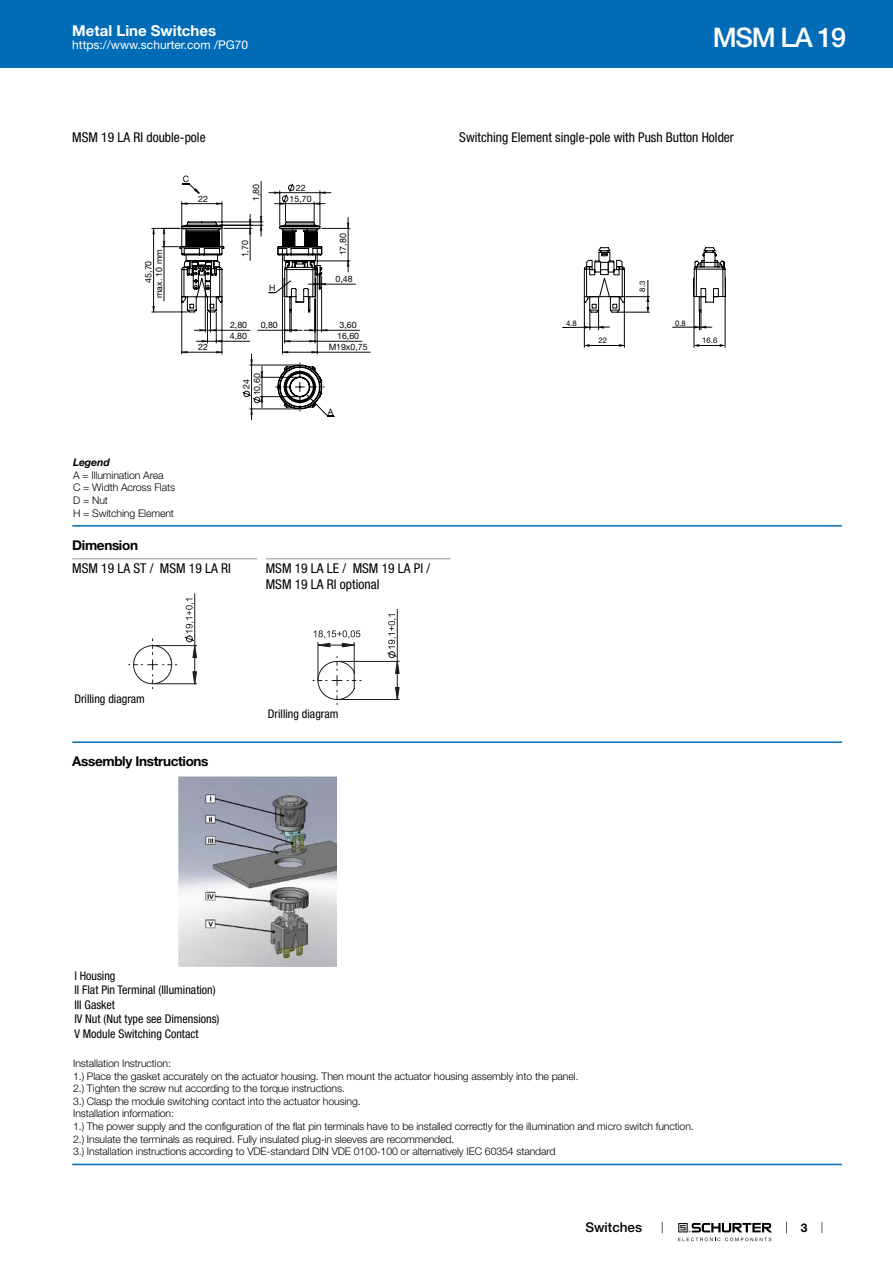
<style>
.page{position:relative;width:893px;height:1263px;background:#fff}
.page>*{position:absolute;margin:0;border:0;box-sizing:border-box;transform-origin:0 0}
.t1{font:500 27px "Helvetica Neue LT";letter-spacing:-.05em;color:#fff}
.t2{font:700 15px "Helvetica Neue LT";color:#fff}
.t3{font:condensed 13.5px/15.8px "Helvetica Neue LT";color:#000}
.t4{font:700 13.5px "Helvetica Neue LT";letter-spacing:-.025em;color:#000}
.t5{font:500 13.5px "Helvetica Neue LT";color:#000}
.t6{font:condensed 12px/14.4px "Helvetica Neue LT";color:#000}
.t7{font:12px "Helvetica Neue LT";color:#fff}
.t8{font:700 12px "Helvetica Neue LT";color:#000}
.t9{font:300 10.5px/12.6px "Helvetica Neue LT";letter-spacing:-.01em;color:#000}
.t10{font:italic 700 10.5px "Helvetica Neue LT";letter-spacing:-.01em;color:#000}
.t11{font:8.85px/10.9px "Helvetica Neue LT";color:#000;text-align:center}
.t12{font:7.8px "Helvetica Neue LT";color:#000}
</style>
<div class="page">
<svg style="left:678px;top:1223px;width:94px;height:18px"></svg>
<div style="left:0;top:0;width:893px;height:68px;background:#006bb6"></div>
<hr style="left:261px;top:181px;width:1px;height:41px;background:#110b14">
<hr style="left:322px;top:330px;width:38px;height:1px;background:#110b14">
<hr style="left:315px;top:341px;width:47px;height:1px;background:#110b14">
<hr style="left:320px;top:284px;width:35px;height:1px;background:#110b14">
<hr style="left:317px;top:352px;width:53px;height:1px;background:#110b14">
<svg style="left:152px;top:183px;width:198px;height:237px"></svg>
<hr style="left:586px;top:345px;width:38px;height:1px;background:#000">
<svg style="left:695px;top:344px;width:30px;height:3px"></svg>
<hr style="left:584px;top:302px;width:1px;height:45px;background:#000">
<hr style="left:624px;top:302px;width:1px;height:45px;background:#000">
<hr style="left:694px;top:296px;width:1px;height:51px;background:#000">
<hr style="left:725px;top:296px;width:1px;height:51px;background:#000">
<svg style="left:562px;top:247px;width:87px;height:83px"></svg>
<hr style="left:673px;top:327px;width:39px;height:1px;background:#000">
<svg style="left:693px;top:247px;width:33px;height:83px"></svg>
<hr style="left:72px;top:525px;width:770px;height:1px;background:#006bb6">
<hr style="left:72px;top:558px;width:185px;height:1px;background:#939598">
<svg style="left:129px;top:593px;width:68px;height:96px"></svg>
<hr style="left:266px;top:558px;width:185px;height:1px;background:#939598">
<hr style="left:397px;top:609px;width:1px;height:52px;background:#1d1c21">
<svg style="left:313px;top:614px;width:87px;height:91px"></svg>
<hr style="left:72px;top:741px;width:770px;height:2px;background:#006bb6">
<img style="left:178px;top:777px;width:158px;height:189px">
<hr style="left:72px;top:1164px;width:770px;height:1px;background:#006bb6">
<h2 class="t2" style="left:72px;top:21px;width:145px">Metal Line Switches</h2>
<p class="t7" style="left:72px;top:38px;width:178px">https://www.schurter.com /PG70</p>
<h1 class="t1" style="left:713px;top:21px;width:135px">MSM LA 19</h1>
<p class="t3" style="left:72px;top:130px;width:135px">MSM 19 LA RI double-pole</p>
<p class="t11" style="left:143px;top:298px;width:50px;line-height:10.4px;rotate:-90deg">45,70<br>max. 10 mm</p>
<p class="t11" style="left:183px;top:174px;width:8px">C</p>
<p class="t11" style="left:198px;top:193px;width:11px">22</p>
<p class="t11" style="left:250px;top:201px;width:19px;rotate:-90deg">1,80</p>
<p class="t11" style="left:239px;top:257px;width:19px;rotate:-90deg">1,70</p>
<p class="t11" style="left:269px;top:282px;width:8px">H</p>
<p class="t11" style="left:296px;top:182px;width:11px">22</p>
<p class="t11" style="left:290px;top:193px;width:23px">15,70</p>
<p class="t11" style="left:337px;top:255px;width:23px;rotate:-90deg">17,80</p>
<p class="t11" style="left:335px;top:273px;width:19px">0,48</p>
<p class="t11" style="left:198px;top:341px;width:11px">22</p>
<p class="t11" style="left:230px;top:319px;width:19px">2,80</p>
<p class="t11" style="left:230px;top:330px;width:19px">4,80</p>
<p class="t11" style="left:261px;top:319px;width:19px">0,80</p>
<p class="t11" style="left:329px;top:319px;width:40px">3,60<br>16,60<br>M19x0,75</p>
<p class="t11" style="left:241px;top:395px;width:23px;line-height:10.4px;rotate:-90deg">24<br>10,60</p>
<p class="t11" style="left:328px;top:406px;width:7px">A</p>
<p class="t10" style="left:73px;top:456px;width:38px">Legend</p>
<p class="t9" style="left:73px;top:468px;width:103px">A = Illumination Area<br>C = Width Across Flats<br>D = Nut<br>H = Switching Element</p>
<p class="t4" style="left:72px;top:537px;width:67px">Dimension</p>
<p class="t3" style="left:72px;top:561px;width:160px">MSM 19 LA ST / MSM 19 LA RI</p>
<p class="t3" style="left:266px;top:561px;width:166px">MSM 19 LA LE / MSM 19 LA PI /<br>MSM 19 LA RI optional</p>
<p class="t3" style="left:459px;top:130px;width:276px">Switching Element single-pole with Push Button Holder</p>
<p class="t12" style="left:566px;top:318px;width:12px">4.8</p>
<p class="t12" style="left:638px;top:291px;width:12px;rotate:-90deg">8.3</p>
<p class="t12" style="left:675px;top:318px;width:12px">0.8</p>
<p class="t12" style="left:598px;top:336px;width:10px">22</p>
<p class="t12" style="left:702px;top:336px;width:17px">16.6</p>
<p class="t6" style="left:74px;top:691px;width:72px">Drilling diagram</p>
<p class="t4" style="left:72px;top:753px;width:138px">Assembly Instructions</p>
<p class="t6" style="left:268px;top:707px;width:72px">Drilling diagram</p>
<p class="t6" style="left:74px;top:968px;width:147px">I Housing<br>II Flat Pin Terminal (Illumination)<br>III Gasket<br>IV Nut (Nut type see Dimensions)<br>V Module Switching Contact</p>
<p class="t9" style="left:73px;top:1057px;width:622px">Installation Instruction:<br>1.) Place the gasket accurately on the actuator housing. Then mount the actuator housing assembly into the panel.<br>2.) Tighten the screw nut according to the torque instructions.<br>3.) Clasp the module switching contact into the actuator housing.<br>Installation information:<br>1.) The power supply and the configuration of the flat pin terminals have to be installed correctly for the illumination and micro switch function.<br>2.) Insulate the terminals as required. Fully insulated plug-in sleeves are recommended.<br>3.) Installation instructions according to VDE-standard DIN VDE 0100-100 or alternatively IEC 60354 standard</p>
<p class="t5" style="left:585px;top:1219px;width:58px">Switches</p>
<p class="t8" style="left:801px;top:1220px;width:8px">3</p>
</div>
